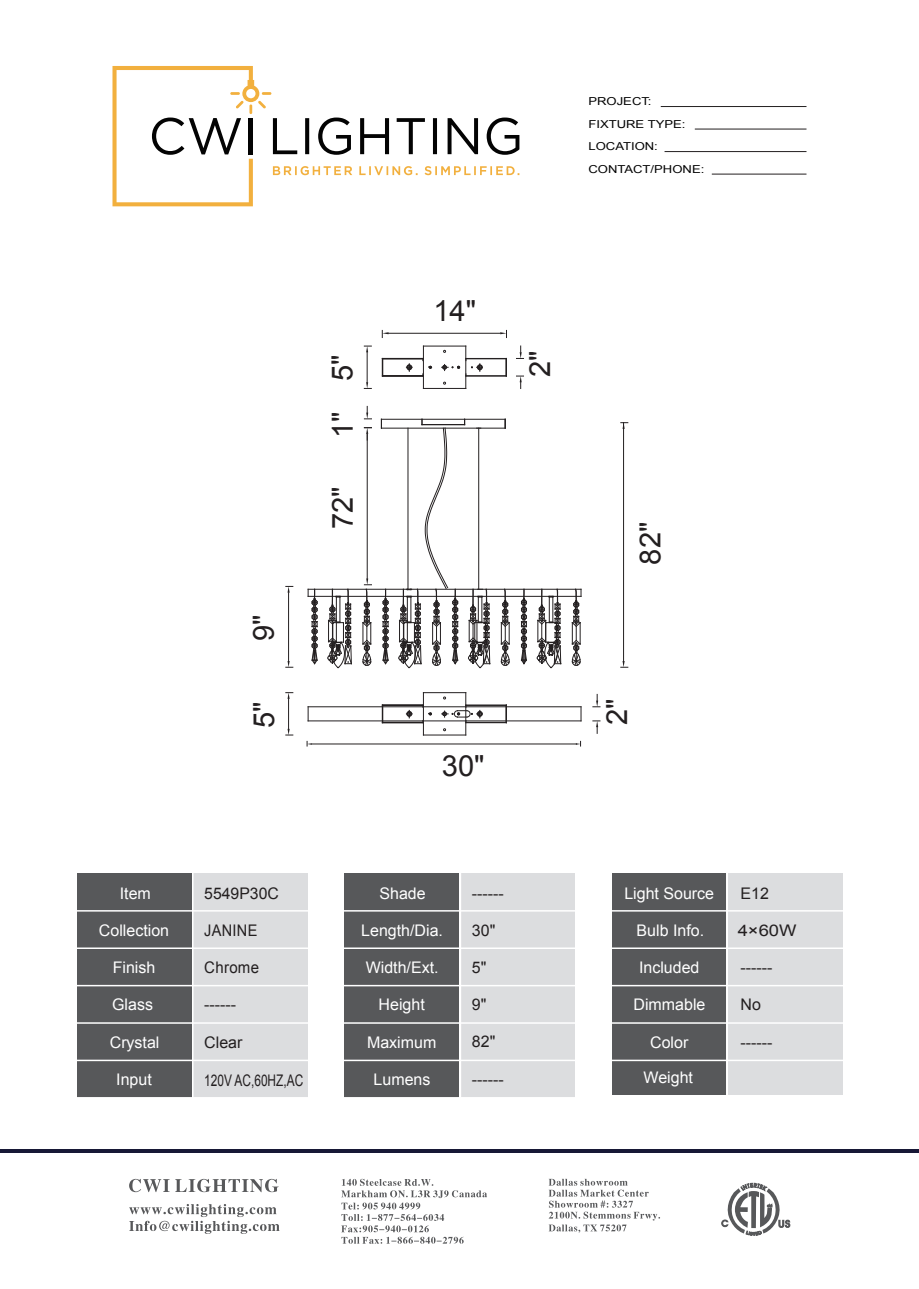
<style>
.page{position:relative;width:919px;height:1289px;background:#fff}
.page>*{position:absolute;margin:0;border:0;box-sizing:border-box;transform-origin:0 0}
.t1{font:29.1px "Arial";color:#231f20}
.t2{font:16.05px "Arial";color:#fff}
.t3{font:16.05px "Arial";color:#231f20}
.t4{font:16.05px "Arial";color:#231f20;scale:.74 1}
.t5{font:16.05px "Arial";color:#231f20;scale:.94 1}
.t6{font:16.05px "Arial";color:#231f20;scale:.91 1}
.t7{font:16.05px "Arial";color:#231f20;scale:1.15 1}
.t8{font:10.95px/22.4px "Arial";color:#030303;scale:1.19 1}
</style>
<div class="page">
<hr style="left:0;top:1149px;width:918px;height:4px;background:#171836">
<div style="left:611px;top:873px;width:115px;height:221px;background:#57585a"></div>
<div style="left:77px;top:873px;width:114px;height:224px;background:#57585a"></div>
<div style="left:344px;top:873px;width:115px;height:224px;background:#57585a"></div>
<div style="left:728px;top:873px;width:114px;height:221px;background:#dcdddf"></div>
<div style="left:193px;top:873px;width:115px;height:224px;background:#dcdddf"></div>
<div style="left:460px;top:873px;width:115px;height:224px;background:#dcdddf"></div>
<hr style="left:76px;top:910px;width:767px;height:1px;background:#fff">
<hr style="left:76px;top:947px;width:767px;height:2px;background:#fff">
<hr style="left:76px;top:984px;width:767px;height:2px;background:#fff">
<hr style="left:76px;top:1022px;width:767px;height:1px;background:#fff">
<hr style="left:76px;top:1059px;width:767px;height:2px;background:#fff">
<hr style="left:459px;top:857px;width:2px;height:240px;background:#fff">
<svg style="left:721px;top:1182px;width:69px;height:53px"></svg>
<svg style="left:341px;top:1178px;width:146px;height:65px"></svg>
<svg style="left:548px;top:1178px;width:112px;height:54px"></svg>
<svg style="left:129px;top:1178px;width:149px;height:14px"></svg>
<svg style="left:129px;top:1204px;width:150px;height:29px"></svg>
<hr style="left:308px;top:589px;width:273px;height:1px;background:#231f20">
<hr style="left:308px;top:596px;width:273px;height:1px;background:#231f20">
<hr style="left:382px;top:358px;width:41px;height:1px;background:#231f20">
<hr style="left:382px;top:375px;width:41px;height:1px;background:#231f20">
<hr style="left:466px;top:358px;width:40px;height:1px;background:#231f20">
<hr style="left:466px;top:375px;width:40px;height:1px;background:#231f20">
<svg style="left:505px;top:358px;width:2px;height:18px"></svg>
<svg style="left:422px;top:359px;width:10px;height:16px"></svg>
<svg style="left:382px;top:359px;width:1px;height:16px"></svg>
<svg style="left:406px;top:364px;width:6px;height:7px"></svg>
<svg style="left:441px;top:349px;width:42px;height:36px"></svg>
<hr style="left:423px;top:346px;width:43px;height:1px;background:#231f20">
<hr style="left:465px;top:346px;width:1px;height:42px;background:#231f20">
<hr style="left:423px;top:388px;width:43px;height:1px;background:#231f20">
<hr style="left:423px;top:346px;width:1px;height:42px;background:#231f20">
<hr style="left:367px;top:434px;width:1px;height:144px;background:#231f20">
<svg style="left:364px;top:406px;width:7px;height:13px"></svg>
<svg style="left:516px;top:346px;width:7px;height:13px"></svg>
<svg style="left:516px;top:375px;width:7px;height:13px"></svg>
<hr style="left:388px;top:333px;width:112px;height:1px;background:#231f20">
<svg style="left:382px;top:330px;width:6px;height:7px"></svg>
<svg style="left:500px;top:330px;width:7px;height:7px"></svg>
<hr style="left:367px;top:352px;width:1px;height:30px;background:#231f20">
<svg style="left:364px;top:346px;width:7px;height:6px"></svg>
<svg style="left:364px;top:382px;width:7px;height:7px"></svg>
<hr style="left:382px;top:704px;width:41px;height:1px;background:#231f20">
<hr style="left:466px;top:704px;width:40px;height:1px;background:#231f20">
<hr style="left:382px;top:705px;width:41px;height:1px;background:#231f20">
<hr style="left:382px;top:722px;width:41px;height:1px;background:#231f20">
<hr style="left:466px;top:705px;width:40px;height:1px;background:#231f20">
<hr style="left:466px;top:722px;width:40px;height:1px;background:#231f20">
<svg style="left:505px;top:705px;width:2px;height:17px"></svg>
<svg style="left:422px;top:707px;width:10px;height:15px"></svg>
<svg style="left:382px;top:707px;width:1px;height:15px"></svg>
<svg style="left:406px;top:710px;width:6px;height:8px"></svg>
<svg style="left:441px;top:707px;width:42px;height:15px"></svg>
<hr style="left:308px;top:720px;width:273px;height:1px;background:#231f20">
<hr style="left:308px;top:706px;width:273px;height:1px;background:#231f20">
<hr style="left:423px;top:692px;width:43px;height:1px;background:#231f20">
<hr style="left:465px;top:692px;width:1px;height:43px;background:#231f20">
<hr style="left:423px;top:734px;width:43px;height:1px;background:#231f20">
<hr style="left:423px;top:692px;width:1px;height:43px;background:#231f20">
<svg style="left:593px;top:694px;width:7px;height:13px"></svg>
<svg style="left:593px;top:720px;width:7px;height:13px"></svg>
<hr style="left:288px;top:592px;width:1px;height:69px;background:#231f20">
<svg style="left:286px;top:586px;width:7px;height:6px"></svg>
<svg style="left:286px;top:661px;width:7px;height:7px"></svg>
<hr style="left:288px;top:699px;width:1px;height:30px;background:#231f20">
<svg style="left:286px;top:692px;width:7px;height:7px"></svg>
<svg style="left:286px;top:729px;width:7px;height:6px"></svg>
<svg style="left:308px;top:706px;width:1px;height:15px"></svg>
<hr style="left:623px;top:422px;width:1px;height:239px;background:#231f20">
<svg style="left:620px;top:422px;width:7px;height:7px"></svg>
<svg style="left:620px;top:661px;width:7px;height:7px"></svg>
<svg style="left:580px;top:706px;width:1px;height:15px"></svg>
<svg style="left:362px;top:578px;width:10px;height:88px"></svg>
<svg style="left:382px;top:588px;width:7px;height:76px"></svg>
<svg style="left:467px;top:545px;width:23px;height:123px"></svg>
<svg style="left:500px;top:588px;width:10px;height:78px"></svg>
<svg style="left:520px;top:588px;width:7px;height:76px"></svg>
<svg style="left:308px;top:588px;width:10px;height:76px"></svg>
<svg style="left:327px;top:588px;width:25px;height:80px"></svg>
<svg style="left:536px;top:588px;width:25px;height:80px"></svg>
<svg style="left:571px;top:588px;width:10px;height:78px"></svg>
<hr style="left:381px;top:428px;width:124px;height:1px;background:#231f20">
<hr style="left:464px;top:419px;width:41px;height:1px;background:#231f20">
<hr style="left:381px;top:419px;width:41px;height:1px;background:#231f20">
<hr style="left:422px;top:424px;width:42px;height:1px;background:#231f20">
<hr style="left:422px;top:419px;width:42px;height:1px;background:#231f20">
<hr style="left:478px;top:428px;width:1px;height:161px;background:#231f20">
<svg style="left:398px;top:419px;width:60px;height:249px"></svg>
<hr style="left:312px;top:743px;width:264px;height:1px;background:#231f20">
<svg style="left:307px;top:741px;width:5px;height:5px"></svg>
<svg style="left:576px;top:741px;width:5px;height:5px"></svg>
<svg style="left:364px;top:427px;width:7px;height:13px"></svg>
<hr style="left:660px;top:106px;width:146px;height:1px;background:#231f20">
<hr style="left:694px;top:129px;width:112px;height:1px;background:#231f20">
<hr style="left:664px;top:151px;width:142px;height:1px;background:#231f20">
<hr style="left:711px;top:174px;width:95px;height:1px;background:#231f20">
<svg style="left:112px;top:66px;width:407px;height:140px"></svg>
<p class="t8" style="left:588px;top:91px;width:99px">PROJECT:<br>FIXTURE TYPE:<br>LOCATION:<br>CONTACT/PHONE:</p>
<h1 class="t1" style="left:244px;top:640px;width:28px;rotate:-90deg">9"</h1>
<h1 class="t1" style="left:245px;top:727px;width:28px;rotate:-90deg">5"</h1>
<h1 class="t1" style="left:323px;top:381px;width:28px;rotate:-90deg">5"</h1>
<h1 class="t1" style="left:323px;top:438px;width:28px;rotate:-90deg">1"</h1>
<h1 class="t1" style="left:323px;top:529px;width:44px;rotate:-90deg">72"</h1>
<h1 class="t1" style="left:433px;top:292px;width:44px">14"</h1>
<h1 class="t1" style="left:520px;top:377px;width:28px;rotate:-90deg">2"</h1>
<h1 class="t1" style="left:442px;top:746px;width:44px">30"</h1>
<p class="t2" style="left:120px;top:882px;width:33px">Item</p>
<p class="t2" style="left:99px;top:920px;width:72px">Collection</p>
<p class="t2" style="left:113px;top:957px;width:44px">Finish</p>
<p class="t2" style="left:112px;top:994px;width:42px">Glass</p>
<p class="t2" style="left:110px;top:1031px;width:51px">Crystal</p>
<p class="t2" style="left:116px;top:1068px;width:37px">Input</p>
<p class="t3" style="left:204px;top:882px;width:76px">5549P30C</p>
<p class="t6" style="left:204px;top:920px;width:60px">JANINE</p>
<p class="t5" style="left:204px;top:957px;width:60px">Chrome</p>
<p class="t3" style="left:204px;top:994px;width:33px">------</p>
<p class="t3" style="left:204px;top:1031px;width:40px">Clear</p>
<p class="t4" style="left:204px;top:1069px;width:135px">120V AC,60HZ,AC</p>
<p class="t2" style="left:379px;top:882px;width:48px">Shade</p>
<p class="t2" style="left:361px;top:920px;width:83px">Length/Dia.</p>
<p class="t2" style="left:366px;top:957px;width:74px">Width/Ext.</p>
<p class="t2" style="left:378px;top:994px;width:48px">Height</p>
<p class="t2" style="left:367px;top:1031px;width:71px">Maximum</p>
<p class="t2" style="left:373px;top:1068px;width:58px">Lumens</p>
<p class="t3" style="left:472px;top:882px;width:33px">------</p>
<p class="t3" style="left:472px;top:920px;width:25px">30"</p>
<p class="t3" style="left:472px;top:957px;width:16px">5"</p>
<p class="t3" style="left:472px;top:994px;width:16px">9"</p>
<p class="t3" style="left:472px;top:1031px;width:25px">82"</p>
<p class="t3" style="left:472px;top:1068px;width:33px">------</p>
<h1 class="t1" style="left:631px;top:564px;width:44px;rotate:-90deg">82"</h1>
<h1 class="t1" style="left:598px;top:724px;width:28px;rotate:-90deg">2"</h1>
<p class="t2" style="left:624px;top:882px;width:91px">Light Source</p>
<p class="t2" style="left:636px;top:920px;width:69px">Bulb Info.</p>
<p class="t2" style="left:639px;top:957px;width:62px">Included</p>
<p class="t2" style="left:633px;top:994px;width:73px">Dimmable</p>
<p class="t2" style="left:650px;top:1031px;width:40px">Color</p>
<p class="t2" style="left:643px;top:1066px;width:51px">Weight</p>
<p class="t3" style="left:740px;top:882px;width:30px">E12</p>
<p class="t7" style="left:737px;top:920px;width:53px">4×60W</p>
<p class="t3" style="left:740px;top:957px;width:33px">------</p>
<p class="t3" style="left:740px;top:994px;width:22px">No</p>
<p class="t3" style="left:740px;top:1031px;width:33px">------</p>
</div>
